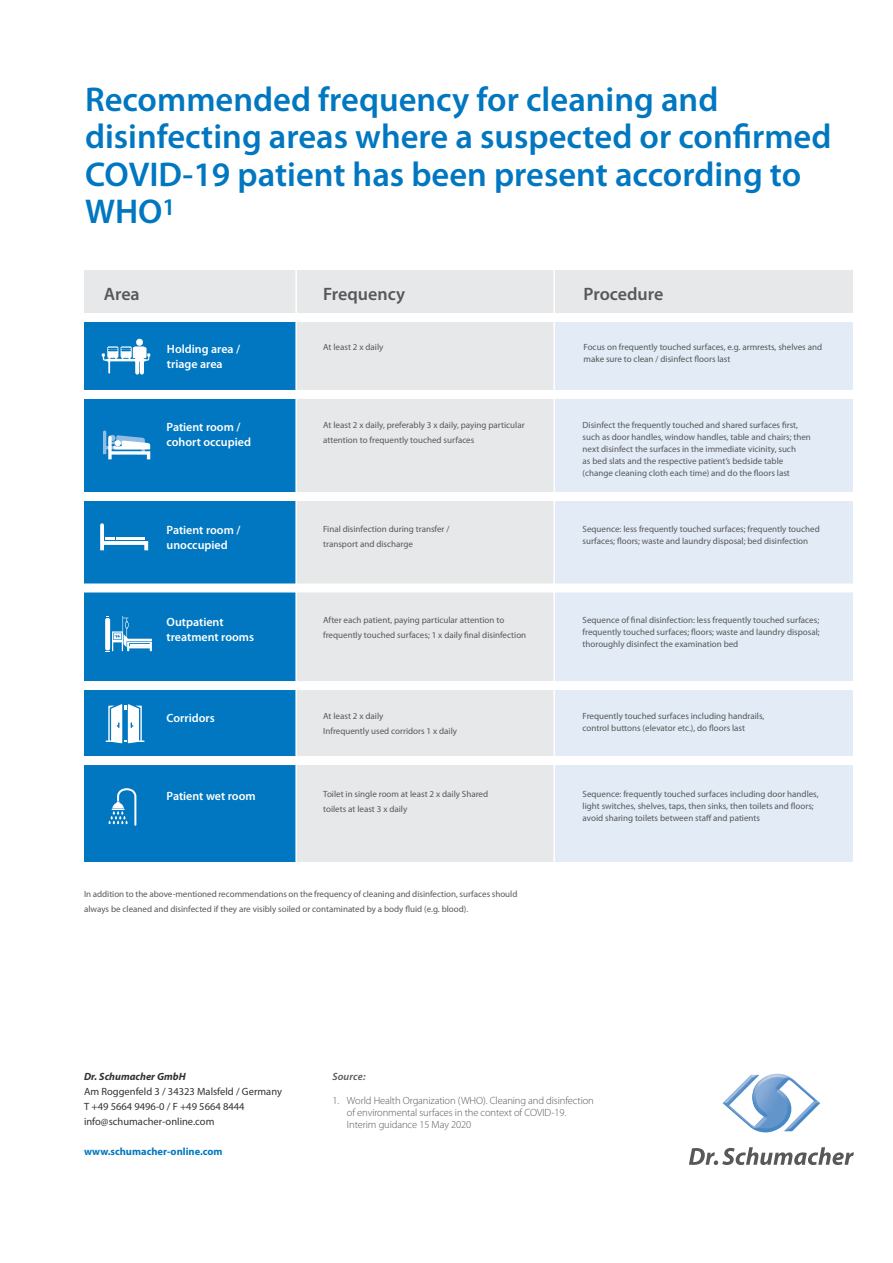
<style>
.page{position:relative;width:893px;height:1263px;background:#fff}
.page>*{position:absolute;margin:0;border:0;box-sizing:border-box;transform-origin:0 0}
.t1{font:600 34.5px/37.5px "Myriad Pro";color:#0077c0}
.t2{font:600 18px "Myriad Pro";color:#57585a}
.t3{font:600 12px/15px "Myriad Pro";color:#fff}
.t4{font:300 10.5px/12px "Myriad Pro";letter-spacing:-.01em;color:#57585a}
.t5{font:10.5px/15px "Myriad Pro";color:#333}
.t6{font:700 10.5px "Myriad Pro";color:#0077c0}
.t7{font:italic 700 10.5px "Myriad Pro";color:#333}
.t8{font:italic 600 10.5px "Myriad Pro";letter-spacing:.015em;color:#57585a}
.t9{font:9px/12px "Myriad Pro";color:#57585a}
</style>
<div class="page">
<div style="left:84px;top:322px;width:768px;height:540px;background:#0077c0"></div>
<div style="left:296px;top:322px;width:556px;height:540px;background:#e7e8e9"></div>
<div style="left:555px;top:322px;width:297px;height:540px;background:#e2ebf6"></div>
<img style="left:723px;top:1074px;width:97px;height:58px">
<svg style="left:689px;top:1147px;width:165px;height:18px"></svg>
<div style="left:84px;top:271px;width:768px;height:42px;background:#e7e8e9"></div>
<div style="left:55px;top:390px;width:815px;height:9px;background:#fff"></div>
<div style="left:55px;top:492px;width:815px;height:9px;background:#fff"></div>
<div style="left:55px;top:583px;width:815px;height:9px;background:#fff"></div>
<hr style="left:295px;top:259px;width:2px;height:843px;background:#fff">
<hr style="left:553px;top:259px;width:2px;height:843px;background:#fff">
<div style="left:55px;top:681px;width:815px;height:9px;background:#fff"></div>
<div style="left:55px;top:756px;width:815px;height:9px;background:#fff"></div>
<svg style="left:102px;top:339px;width:48px;height:36px"></svg>
<svg style="left:103px;top:430px;width:47px;height:29px"></svg>
<svg style="left:100px;top:523px;width:48px;height:27px"></svg>
<hr style="left:116px;top:537px;width:28px;height:3px;background:#fff">
<svg style="left:109px;top:788px;width:27px;height:38px"></svg>
<svg style="left:106px;top:704px;width:39px;height:39px"></svg>
<svg style="left:105px;top:616px;width:47px;height:36px"></svg>
<h1 class="t1" style="left:85px;top:83px;width:748px">Recommended frequency for cleaning and disinfecting areas where a suspected or confirmed COVID-19 patient has been present according to WHO<sup>1</sup></h1>
<h2 class="t2" style="left:104px;top:287px;width:38px">Area</h2>
<h2 class="t2" style="left:323px;top:287px;width:83px">Frequency</h2>
<h2 class="t2" style="left:584px;top:287px;width:81px">Procedure</h2>
<h3 class="t3" style="left:167px;top:342px;width:75px">Holding area / triage area</h3>
<p class="t9" style="left:323px;top:342px;width:62px">At least 2 x daily</p>
<p class="t9" style="left:584px;top:342px;width:240px">Focus on frequently touched surfaces, e.g. armrests, shelves and make sure to clean / disinfect floors last</p>
<h3 class="t3" style="left:167px;top:420px;width:86px">Patient room / cohort occupied</h3>
<p class="t9" style="left:323px;top:419px;width:203px;line-height:15px">At least 2 x daily, preferably 3 x daily, paying particular attention to frequently touched surfaces</p>
<p class="t9" style="left:583px;top:420px;width:230px">Disinfect the frequently touched and shared surfaces first, such as door handles, window handles, table and chairs; then next disinfect the surfaces in the immediate vicinity, such<br>as bed slats and the respective patient’s bedside table (change cleaning cloth each time) and do the floors last</p>
<h3 class="t3" style="left:167px;top:524px;width:75px">Patient room / unoccupied</h3>
<p class="t9" style="left:323px;top:522px;width:128px;line-height:15px">Final disinfection during transfer / transport and discharge</p>
<p class="t9" style="left:583px;top:524px;width:239px">Sequence: less frequently touched surfaces; frequently touched surfaces; floors; waste and laundry disposal; bed disinfection</p>
<h3 class="t3" style="left:167px;top:615px;width:89px">Outpatient treatment rooms</h3>
<p class="t9" style="left:323px;top:614px;width:205px;line-height:15px">After each patient, paying particular attention to frequently touched surfaces; 1 x daily final disinfection</p>
<p class="t9" style="left:583px;top:615px;width:239px;text-align:justify">Sequence of final disinfection: less frequently touched surfaces; frequently touched surfaces; floors; waste and laundry disposal; thoroughly disinfect the examination bed</p>
<h3 class="t3" style="left:167px;top:711px;width:50px">Corridors</h3>
<p class="t9" style="left:323px;top:710px;width:135px;line-height:15px">At least 2 x daily<br>Infrequently used corridors 1 x daily</p>
<p class="t9" style="left:583px;top:711px;width:183px">Frequently touched surfaces including handrails, control buttons (elevator etc.), do floors last</p>
<h3 class="t3" style="left:167px;top:789px;width:91px">Patient wet room</h3>
<p class="t9" style="left:323px;top:788px;width:167px;line-height:15px">Toilet in single room at least 2 x daily Shared toilets at least 3 x daily</p>
<p class="t9" style="left:583px;top:789px;width:238px">Sequence: frequently touched surfaces including door handles, light switches, shelves, taps, then sinks, then toilets and floors; avoid sharing toilets between staff and patients</p>
<p class="t9" style="left:84px;top:887px;width:435px;line-height:15px">In addition to the above-mentioned recommendations on the frequency of cleaning and disinfection, surfaces should always be cleaned and disinfected if they are visibly soiled or contaminated by a body fluid (e.g. blood).</p>
<p class="t7" style="left:84px;top:1072px;width:103px">Dr. Schumacher GmbH</p>
<p class="t5" style="left:84px;top:1084px;width:199px">Am Roggenfeld 3 / 34323 Malsfeld / Germany<br>T +49 5664 9496-0 / F +49 5664 8444 info@schumacher-online.com</p>
<p class="t6" style="left:84px;top:1147px;width:140px">www.schumacher-online.com</p>
<p class="t8" style="left:332px;top:1072px;width:35px">Source:</p>
<p class="t4" style="left:347px;top:1095px;width:248px;text-indent:-15px">1. World Health Organization (WHO). Cleaning and disinfection of environmental surfaces in the context of COVID-19.<br>Interim guidance 15 May 2020</p>
</div>
